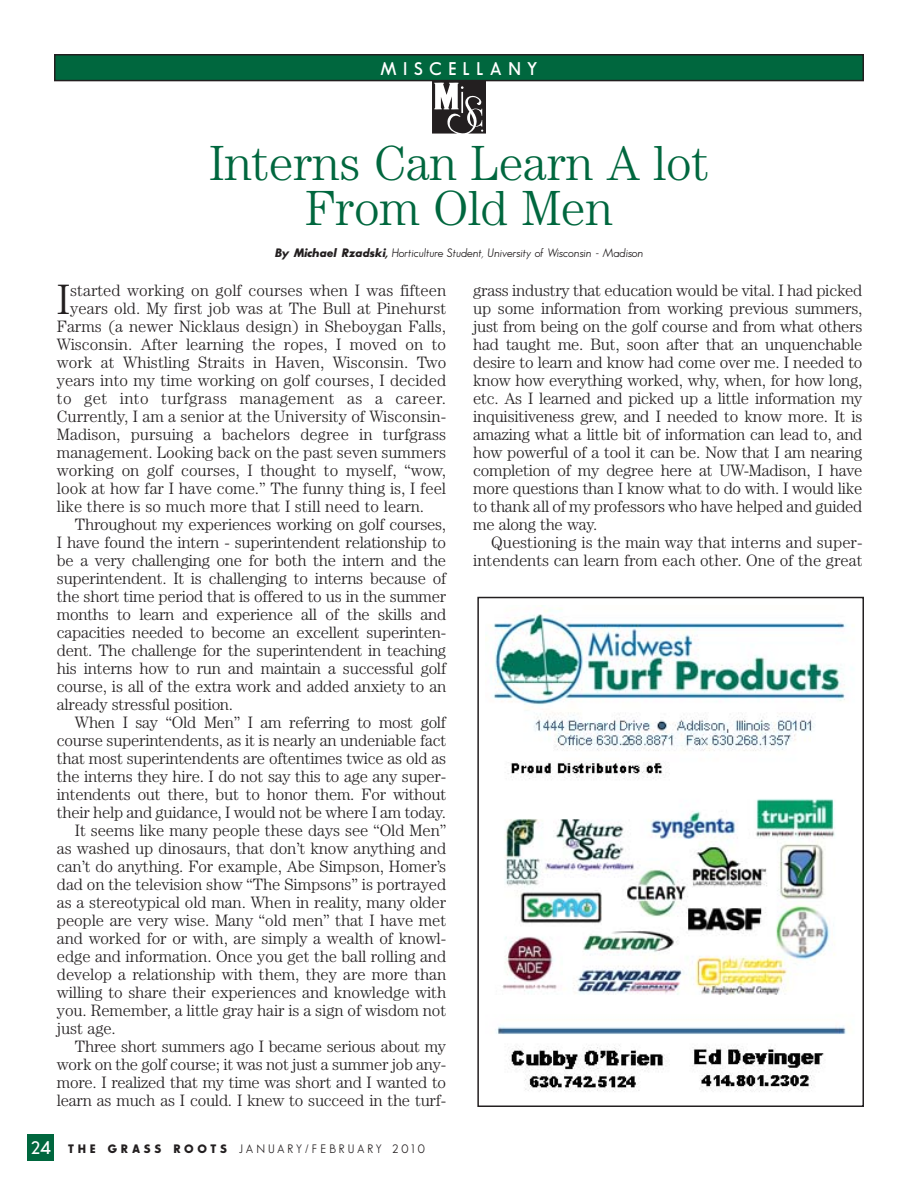
<style>
.page{position:relative;width:918px;height:1188px;background:#fff}
.page>*{position:absolute;margin:0;border:0;box-sizing:border-box;transform-origin:0 0}
.t1{font:300 49.5px/45px "Century";letter-spacing:-.005em;color:#00673e;text-align:center}
.t2{font:300 42.6px "Century";color:#231f20}
.t3{font:600 18px "Sans Serif FLF";letter-spacing:.355em;color:#fff}
.t4{font:300 16.5px "Century";letter-spacing:-.015em;color:#231f20}
.t5{font:300 16.5px "Century";letter-spacing:.02em;color:#231f20}
.t6{font:italic 12px "Sans Serif FLF";color:#231f20}
.t7{font:12px "Sans Serif FLF";letter-spacing:.22em;color:#231f20}
.s1{font-weight:700}
.s2{font-weight:600;font-size:18px;color:#fff}
</style>
<div class="page">
<div style="left:27px;top:1134px;width:27px;height:27px;background:#00673e"></div>
<svg style="left:432px;top:81px;width:54px;height:53px"></svg>
<div style="left:55px;top:55px;width:808px;height:26px;background:#00673e"></div>
<div style="left:54px;top:54px;width:810px;height:27px;border:2px solid #231f20"></div>
<img style="left:485px;top:608px;width:362px;height:484px">
<div style="left:477px;top:597px;width:387px;height:510px;border:2px solid #231f20"></div>
<p class="t3" style="left:381px;top:61px;width:158px">MISCELLANY</p>
<p class="t1" style="left:209px;top:144px;width:501px">Interns Can Learn A lot<br>From Old Men</p>
<p class="t6" style="left:275px;top:248px;width:370px"><span class="s1">By Michael Rzadski,</span> Horticulture Student, University of Wisconsin - Madison</p>
<p class="t2" style="left:57px;top:285px;width:15px">I</p>
<p class="t4" style="left:70px;top:285px;width:377px">started working on golf courses when I was fifteen</p>
<p class="t4" style="left:70px;top:303px;width:377px">years old. My first job was at The Bull at Pinehurst</p>
<p class="t4" style="left:57px;top:321px;width:391px">Farms (a newer Nicklaus design) in Sheboygan Falls,</p>
<p class="t4" style="left:57px;top:339px;width:391px">Wisconsin. After learning the ropes, I moved on to</p>
<p class="t4" style="left:57px;top:357px;width:391px">work at Whistling Straits in Haven, Wisconsin. Two</p>
<p class="t4" style="left:57px;top:375px;width:391px">years into my time working on golf courses, I decided</p>
<p class="t5" style="left:57px;top:393px;width:391px">to get into turfgrass management as a career.</p>
<p class="t4" style="left:57px;top:411px;width:391px">Currently, I am a senior at the University of Wisconsin-</p>
<p class="t4" style="left:57px;top:429px;width:391px">Madison, pursuing a bachelors degree in turfgrass</p>
<p class="t4" style="left:57px;top:447px;width:391px">management. Looking back on the past seven summers</p>
<p class="t4" style="left:57px;top:465px;width:391px">working on golf courses, I thought to myself, “wow,</p>
<p class="t4" style="left:57px;top:483px;width:391px">look at how far I have come.” The funny thing is, I feel</p>
<p class="t4" style="left:57px;top:501px;width:369px">like there is so much more that I still need to learn.</p>
<p class="t4" style="left:75px;top:519px;width:373px">Throughout my experiences working on golf courses,</p>
<p class="t4" style="left:57px;top:537px;width:391px">I have found the intern - superintendent relationship to</p>
<p class="t4" style="left:57px;top:555px;width:391px">be a very challenging one for both the intern and the</p>
<p class="t4" style="left:57px;top:573px;width:391px">superintendent. It is challenging to interns because of</p>
<p class="t4" style="left:57px;top:591px;width:391px">the short time period that is offered to us in the summer</p>
<p class="t4" style="left:57px;top:609px;width:391px">months to learn and experience all of the skills and</p>
<p class="t4" style="left:57px;top:627px;width:391px">capacities needed to become an excellent superinten-</p>
<p class="t4" style="left:57px;top:645px;width:391px">dent. The challenge for the superintendent in teaching</p>
<p class="t4" style="left:57px;top:663px;width:391px">his interns how to run and maintain a successful golf</p>
<p class="t4" style="left:57px;top:681px;width:391px">course, is all of the extra work and added anxiety to an</p>
<p class="t4" style="left:57px;top:699px;width:178px">already stressful position.</p>
<p class="t4" style="left:75px;top:717px;width:373px">When I say “Old Men” I am referring to most golf</p>
<p class="t4" style="left:57px;top:735px;width:391px">course superintendents, as it is nearly an undeniable fact</p>
<p class="t4" style="left:57px;top:753px;width:391px">that most superintendents are oftentimes twice as old as</p>
<p class="t4" style="left:57px;top:771px;width:391px">the interns they hire. I do not say this to age any super-</p>
<p class="t4" style="left:57px;top:789px;width:391px">intendents out there, but to honor them. For without</p>
<p class="t4" style="left:57px;top:807px;width:391px">their help and guidance, I would not be where I am today.</p>
<p class="t4" style="left:75px;top:825px;width:373px">It seems like many people these days see “Old Men”</p>
<p class="t4" style="left:57px;top:843px;width:391px">as washed up dinosaurs, that don’t know anything and</p>
<p class="t4" style="left:57px;top:861px;width:391px">can’t do anything. For example, Abe Simpson, Homer’s</p>
<p class="t4" style="left:57px;top:879px;width:391px">dad on the television show “The Simpsons” is portrayed</p>
<p class="t4" style="left:57px;top:897px;width:391px">as a stereotypical old man. When in reality, many older</p>
<p class="t4" style="left:57px;top:915px;width:391px">people are very wise. Many “old men” that I have met</p>
<p class="t4" style="left:57px;top:933px;width:391px">and worked for or with, are simply a wealth of knowl-</p>
<p class="t4" style="left:57px;top:951px;width:391px">edge and information. Once you get the ball rolling and</p>
<p class="t4" style="left:57px;top:969px;width:391px">develop a relationship with them, they are more than</p>
<p class="t4" style="left:57px;top:987px;width:391px">willing to share their experiences and knowledge with</p>
<p class="t4" style="left:57px;top:1005px;width:391px">you. Remember, a little gray hair is a sign of wisdom not</p>
<p class="t4" style="left:57px;top:1023px;width:60px">just age.</p>
<p class="t4" style="left:75px;top:1041px;width:373px">Three short summers ago I became serious about my</p>
<p class="t4" style="left:57px;top:1059px;width:391px">work on the golf course; it was not just a summer job any-</p>
<p class="t4" style="left:57px;top:1077px;width:391px">more. I realized that my time was short and I wanted to</p>
<p class="t4" style="left:57px;top:1095px;width:391px">learn as much as I could. I knew to succeed in the turf-</p>
<p class="t7" style="left:30px;top:1144px;width:396px"><span class="s2">24</span> <span class="s1">THE GRASS ROOTS</span> JANUARY/FEBRUARY 2010</p>
<p class="t4" style="left:473px;top:285px;width:391px">grass industry that education would be vital. I had picked</p>
<p class="t4" style="left:473px;top:303px;width:391px">up some information from working previous summers,</p>
<p class="t4" style="left:473px;top:321px;width:391px">just from being on the golf course and from what others</p>
<p class="t4" style="left:473px;top:339px;width:391px">had taught me. But, soon after that an unquenchable</p>
<p class="t4" style="left:473px;top:357px;width:391px">desire to learn and know had come over me. I needed to</p>
<p class="t4" style="left:473px;top:375px;width:391px">know how everything worked, why, when, for how long,</p>
<p class="t4" style="left:473px;top:393px;width:391px">etc. As I learned and picked up a little information my</p>
<p class="t4" style="left:473px;top:411px;width:391px">inquisitiveness grew, and I needed to know more. It is</p>
<p class="t4" style="left:473px;top:429px;width:391px">amazing what a little bit of information can lead to, and</p>
<p class="t4" style="left:473px;top:447px;width:391px">how powerful of a tool it can be. Now that I am nearing</p>
<p class="t4" style="left:473px;top:465px;width:391px">completion of my degree here at UW-Madison, I have</p>
<p class="t4" style="left:473px;top:483px;width:391px">more questions than I know what to do with. I would like</p>
<p class="t4" style="left:473px;top:501px;width:391px">to thank all of my professors who have helped and guided</p>
<p class="t4" style="left:473px;top:519px;width:126px">me along the way.</p>
<p class="t4" style="left:491px;top:537px;width:373px">Questioning is the main way that interns and super-</p>
<p class="t4" style="left:473px;top:555px;width:391px">intendents can learn from each other. One of the great</p>
</div>
